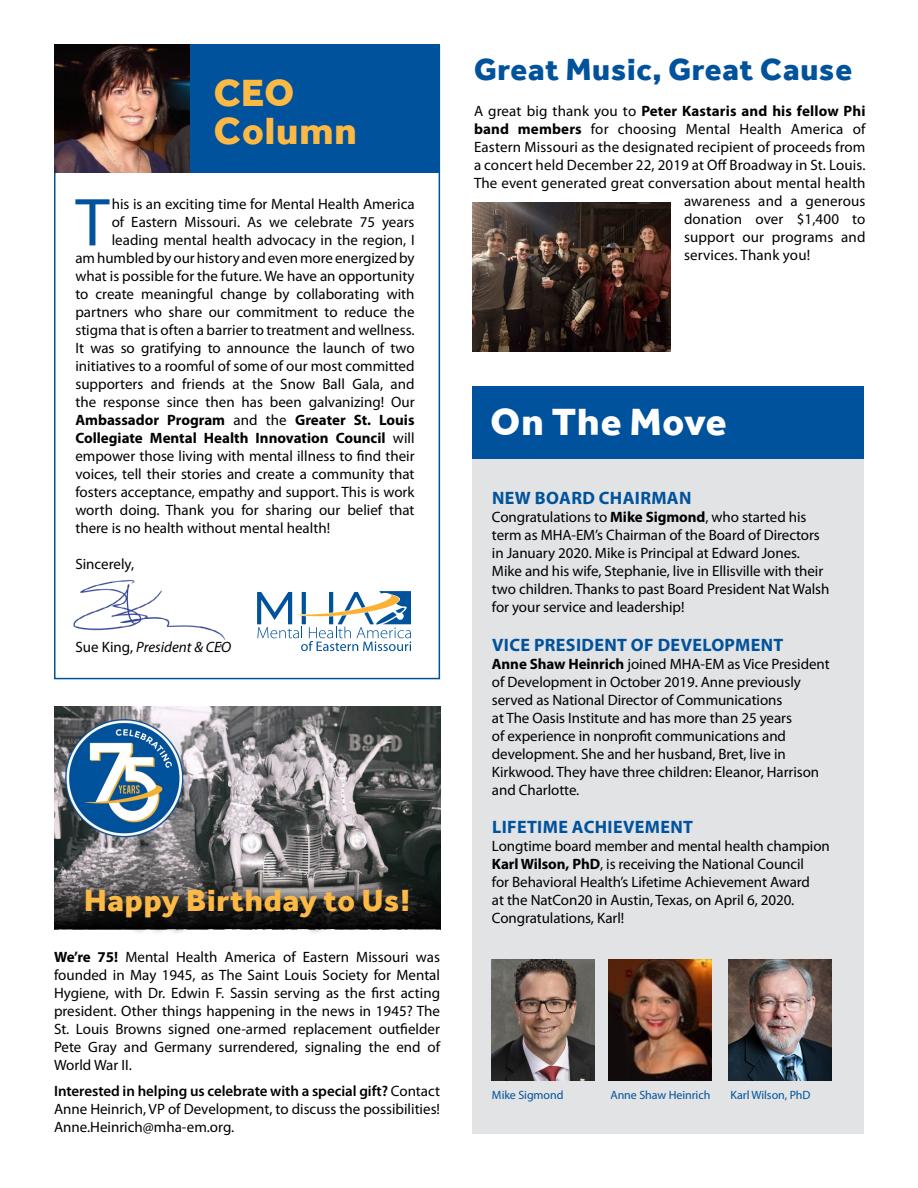
<style>
.page{position:relative;width:918px;height:1188px;background:#fff}
.page>*{position:absolute;margin:0;border:0;box-sizing:border-box;transform-origin:0 0}
.t1{font:68.4px "Myriad Pro";color:#00529c}
.t2{font:800 39px/37.5px "Effra Corp";letter-spacing:.025em;color:#fdb945}
.t3{font:800 39px "Effra Corp";letter-spacing:.025em;color:#fff}
.t4{font:800 31.5px "Effra Corp";letter-spacing:.025em;color:#00529c}
.t5{font:800 31.5px "Effra Corp";letter-spacing:.025em;color:#fdb945}
.t6{font:700 18px "Myriad Pro";letter-spacing:.02em;color:#00529c}
.t7{font:15px/18px "Myriad Pro";color:#000}
.t8{font:700 15px "Myriad Pro";color:#000}
.t9{font:italic 15px "Myriad Pro";color:#000}
.t10{font:12px "Myriad Pro";letter-spacing:-.005em;color:#00529c}
.s1{font-weight:400}
.s2{font-style:normal}
.s3{font-weight:700}
.s4{font-weight:600}
</style>
<div class="page">
<img style="left:54px;top:706px;width:386px;height:224px">
<svg style="left:54px;top:872px;width:386px;height:57px;background:#535353"></svg>
<div style="left:472px;top:387px;width:392px;height:747px;background:#e2e3e4"></div>
<div style="left:472px;top:387px;width:392px;height:72px;background:#00529c"></div>
<div style="left:54px;top:45px;width:386px;height:634px;background:#fff;border:2px solid #00529c"></div>
<div style="left:54px;top:44px;width:386px;height:128px;background:#00529c"></div>
<img style="left:54px;top:44px;width:136px;height:128px">
<img style="left:492px;top:960px;width:102px;height:121px">
<img style="left:609px;top:960px;width:102px;height:121px">
<img style="left:729px;top:960px;width:102px;height:121px">
<img style="left:61px;top:715px;width:126px;height:126px">
<div style="left:88px;top:892px;width:338px;height:44px;background:#000;opacity:.75"></div>
<img style="left:472px;top:203px;width:198px;height:148px">
<img style="left:73px;top:579px;width:153px;height:69px">
<svg style="left:257px;top:591px;width:154px;height:60px"></svg>
<h2 class="t2" style="left:214px;top:74px;width:145px">CEO<br>Column</h2>
<h1 class="t1" style="left:75px;top:180px;width:36px">T</h1>
<p class="t7" style="left:112px;top:195px;width:304px">his is an exciting time for Mental Health America</p>
<p class="t7" style="left:112px;top:213px;width:304px">of Eastern Missouri. As we celebrate 75 years</p>
<p class="t7" style="left:112px;top:231px;width:304px">leading mental health advocacy in the region, I</p>
<p class="t7" style="left:75px;top:249px;width:341px">am humbled by our history and even more energized by</p>
<p class="t7" style="left:75px;top:267px;width:341px">what is possible for the future. We have an opportunity</p>
<p class="t7" style="left:75px;top:285px;width:341px">to create meaningful change by collaborating with</p>
<p class="t7" style="left:75px;top:303px;width:341px">partners who share our commitment to reduce the</p>
<p class="t7" style="left:75px;top:321px;width:341px">stigma that is often a barrier to treatment and wellness.</p>
<p class="t7" style="left:75px;top:339px;width:341px">It was so gratifying to announce the launch of two</p>
<p class="t7" style="left:75px;top:357px;width:341px">initiatives to a roomful of some of our most committed</p>
<p class="t7" style="left:75px;top:375px;width:341px">supporters and friends at the Snow Ball Gala, and</p>
<p class="t7" style="left:75px;top:393px;width:341px">the response since then has been galvanizing! Our</p>
<p class="t8" style="left:75px;top:411px;width:341px">Ambassador Program <span class="s1">and the</span> Greater St. Louis</p>
<p class="t8" style="left:75px;top:429px;width:341px">Collegiate Mental Health Innovation Council <span class="s1">will</span></p>
<p class="t7" style="left:75px;top:447px;width:341px">empower those living with mental illness to find their</p>
<p class="t7" style="left:75px;top:465px;width:341px">voices, tell their stories and create a community that</p>
<p class="t7" style="left:75px;top:483px;width:341px">fosters acceptance, empathy and support. This is work</p>
<p class="t7" style="left:75px;top:501px;width:341px">worth doing. Thank you for sharing our belief that</p>
<p class="t7" style="left:75px;top:519px;width:256px">there is no health without mental health!</p>
<p class="t7" style="left:75px;top:555px;width:60px">Sincerely,</p>
<p class="t9" style="left:75px;top:638px;width:157px"><span class="s2">Sue King,</span> President &amp; CEO</p>
<h3 class="t5" style="left:84px;top:881px;width:327px">Happy Birthday to Us!</h3>
<p class="t7" style="left:54px;top:948px;width:388px;text-align:justify"><span class="s3">We’re 75!</span> Mental Health America of Eastern Missouri was founded in May 1945, as The Saint Louis Society for Mental Hygiene, with Dr. Edwin F. Sassin serving as the first acting president. Other things happening in the news in 1945? The St. Louis Browns signed one-armed replacement outfielder Pete Gray and Germany surrendered, signaling the end of World War II.</p>
<p class="t7" style="left:54px;top:1081px;width:388px;text-align:justify"><span class="s4">Interested in helping us celebrate with a special gift?</span> Contact Anne Heinrich, VP of Development, to discuss the possibilities!<br>Anne.Heinrich@mha-em.org.</p>
<h3 class="t4" style="left:474px;top:50px;width:380px">Great Music, Great Cause</h3>
<p class="t8" style="left:474px;top:101px;width:393px"><span class="s1">A great big thank you to</span> Peter Kastaris and his fellow Phi</p>
<p class="t7" style="left:474px;top:120px;width:393px"><span class="s3">band members</span> for choosing Mental Health America of</p>
<p class="t7" style="left:474px;top:138px;width:393px">Eastern Missouri as the designated recipient of proceeds from</p>
<p class="t7" style="left:474px;top:156px;width:393px">a concert held December 22, 2019 at Off Broadway in St. Louis.</p>
<p class="t7" style="left:474px;top:174px;width:393px">The event generated great conversation about mental health</p>
<p class="t7" style="left:684px;top:192px;width:183px">awareness and a generous</p>
<p class="t7" style="left:684px;top:210px;width:183px">donation over $1,400 to</p>
<p class="t7" style="left:684px;top:228px;width:183px">support our programs and</p>
<p class="t7" style="left:684px;top:246px;width:128px">services. Thank you!</p>
<h2 class="t3" style="left:491px;top:398px;width:238px">On The Move</h2>
<p class="t6" style="left:492px;top:487px;width:201px">NEW BOARD CHAIRMAN</p>
<p class="t7" style="left:492px;top:508px;width:339px">Congratulations to <span class="s3">Mike Sigmond</span>, who started his term as MHA-EM’s Chairman of the Board of Directors in January 2020. Mike is Principal at Edward Jones.<br>Mike and his wife, Stephanie, live in Ellisville with their two children. Thanks to past Board President Nat Walsh for your service and leadership!</p>
<p class="t6" style="left:492px;top:634px;width:293px">VICE PRESIDENT OF DEVELOPMENT</p>
<p class="t7" style="left:492px;top:655px;width:339px"><span class="s3">Anne Shaw Heinrich</span> joined MHA-EM as Vice President of Development in October 2019. Anne previously served as National Director of Communications<br>at The Oasis Institute and has more than 25 years<br>of experience in nonprofit communications and development. She and her husband, Bret, live in Kirkwood. They have three children: Eleanor, Harrison and Charlotte.</p>
<p class="t6" style="left:492px;top:815px;width:202px">LIFETIME ACHIEVEMENT</p>
<p class="t7" style="left:492px;top:837px;width:339px">Longtime board member and mental health champion <span class="s3">Karl Wilson, PhD</span>, is receiving the National Council<br>for Behavioral Health’s Lifetime Achievement Award<br>at the NatCon20 in Austin, Texas, on April 6, 2020.<br>Congratulations, Karl!</p>
<p class="t10" style="left:492px;top:1087px;width:73px">Mike Sigmond</p>
<p class="t10" style="left:610px;top:1087px;width:101px">Anne Shaw Heinrich</p>
<p class="t10" style="left:730px;top:1087px;width:82px">Karl Wilson, PhD</p>
</div>
